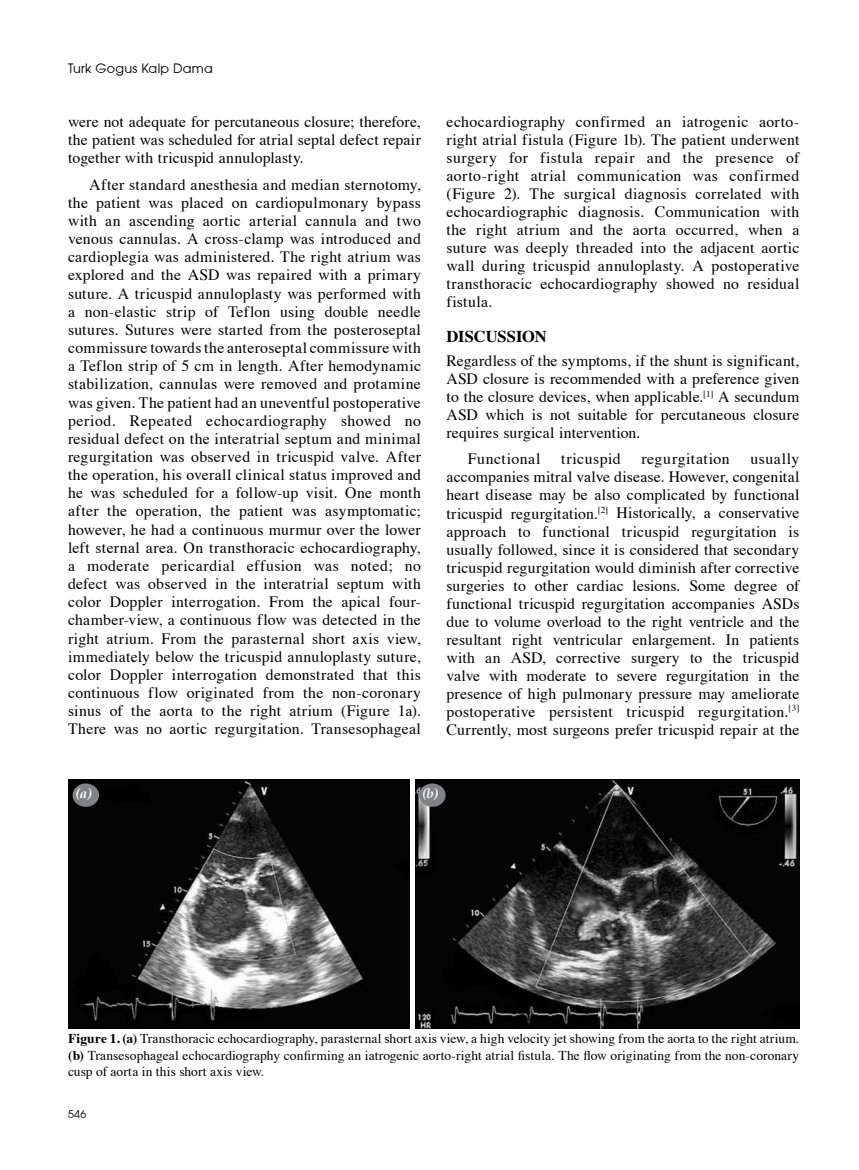
<style>
.page{position:relative;width:859px;height:1170px;background:#fff}
.page>*{position:absolute;margin:0;border:0;box-sizing:border-box;transform-origin:0 0}
.t1{font:700 16.5px "Times";letter-spacing:-.005em;color:#000}
.t2{font:15.75px/18.1px "Times";letter-spacing:.015em;color:#000;text-align:justify}
.t3{font:15.75px "Times";letter-spacing:.035em;color:#000}
.t4{font:13.5px/16.5px "Times";letter-spacing:.005em;color:#000;text-align:justify}
.t5{font:italic 700 13.5px "Palatino";color:#fff}
.t6{font:12.75px "Avant Garde";letter-spacing:.02em;color:#000}
.t7{font:10.5px "Avant Garde";color:#000}
.s1{font-weight:700}
</style>
<div class="page">
<img style="left:68px;top:779px;width:731px;height:249px">
<div style="left:410px;top:777px;width:5px;height:253px;background:#fff"></div>
<div style="left:73px;top:783px;width:26px;height:23px;background:#808285;border-radius:50%"></div>
<div style="left:419px;top:783px;width:27px;height:23px;background:#808285;border-radius:50%"></div>
<p class="t6" style="left:68px;top:61px;width:146px">Turk Gogus Kalp Dama</p>
<p class="t2" style="left:68px;top:112px;width:354px">were not adequate for percutaneous closure; therefore, the patient was scheduled for atrial septal defect repair together with tricuspid annuloplasty.</p>
<p class="t2" style="left:68px;top:175px;width:354px;text-indent:21px">After standard anesthesia and median sternotomy, the patient was placed on cardiopulmonary bypass with an ascending aortic arterial cannula and two venous cannulas. A cross-clamp was introduced and cardioplegia was administered. The right atrium was explored and the ASD was repaired with a primary suture. A tricuspid annuloplasty was performed with a non-elastic strip of Teflon using double needle sutures. Sutures were started from the posteroseptal commissure towards the anteroseptal commissure with a Teflon strip of 5 cm in length. After hemodynamic stabilization, cannulas were removed and protamine was given. The patient had an uneventful postoperative period. Repeated echocardiography showed no residual defect on the interatrial septum and minimal regurgitation was observed in tricuspid valve. After the operation, his overall clinical status improved and he was scheduled for a follow-up visit. One month after the operation, the patient was asymptomatic; however, he had a continuous murmur over the lower left sternal area. On transthoracic echocardiography, a moderate pericardial effusion was noted; no defect was observed in the interatrial septum with color Doppler interrogation. From the apical four&shy;chamber-view, a continuous flow was detected in the right atrium. From the parasternal short axis view, immediately below the tricuspid annuloplasty suture, color Doppler interrogation demonstrated that this continuous flow originated from the non-coronary sinus of the aorta to the right atrium (Figure 1a).<br>There was no aortic regurgitation. Transesophageal</p>
<p class="t2" style="left:446px;top:112px;width:354px">echocardiography confirmed an iatrogenic aorto&shy;right atrial fistula (Figure 1b). The patient underwent surgery for fistula repair and the presence of aorto-right atrial communication was confirmed (Figure 2). The surgical diagnosis correlated with echocardiographic diagnosis. Communication with the right atrium and the aorta occurred, when a suture was deeply threaded into the adjacent aortic wall during tricuspid annuloplasty. A postoperative transthoracic echocardiography showed no residual fistula.</p>
<p class="t1" style="left:446px;top:320px;width:102px">DISCUSSION</p>
<p class="t2" style="left:446px;top:351px;width:354px">Regardless of the symptoms, if the shunt is significant, ASD closure is recommended with a preference given to the closure devices, when applicable.<sup>[1]</sup> A secundum ASD which is not suitable for percutaneous closure requires surgical intervention.</p>
<p class="t3" style="left:468px;top:450px;width:74px">Functional</p>
<p class="t2" style="left:561px;top:450px;width:61px">tricuspid</p>
<p class="t3" style="left:641px;top:450px;width:90px">regurgitation</p>
<p class="t2" style="left:446px;top:450px;width:354px;text-indent:304px">usually accompanies mitral valve disease. However, congenital heart disease may be also complicated by functional tricuspid regurgitation.<sup>[2]</sup> Historically, a conservative approach to functional tricuspid regurgitation is usually followed, since it is considered that secondary tricuspid regurgitation would diminish after corrective surgeries to other cardiac lesions. Some degree of functional tricuspid regurgitation accompanies ASDs due to volume overload to the right ventricle and the resultant right ventricular enlargement. In patients with an ASD, corrective surgery to the tricuspid valve with moderate to severe regurgitation in the presence of high pulmonary pressure may ameliorate postoperative persistent tricuspid regurgitation.<sup>[3] </sup>Currently, most surgeons prefer tricuspid repair at the</p>
<p class="t5" style="left:76px;top:784px;width:18px">(a)</p>
<p class="t5" style="left:422px;top:784px;width:17px">(b)</p>
<p class="t4" style="left:68px;top:1029px;width:733px"><span class="s1">Figure 1. (a)</span> Transthoracic echocardiography, parasternal short axis view, a high velocity jet showing from the aorta to the right atrium. <span class="s1">(b)</span> Transesophageal echocardiography confirming an iatrogenic aorto-right atrial fistula. The flow originating from the non-coronary cusp of aorta in this short axis view.</p>
<p class="t7" style="left:68px;top:1107px;width:20px">546</p>
</div>
